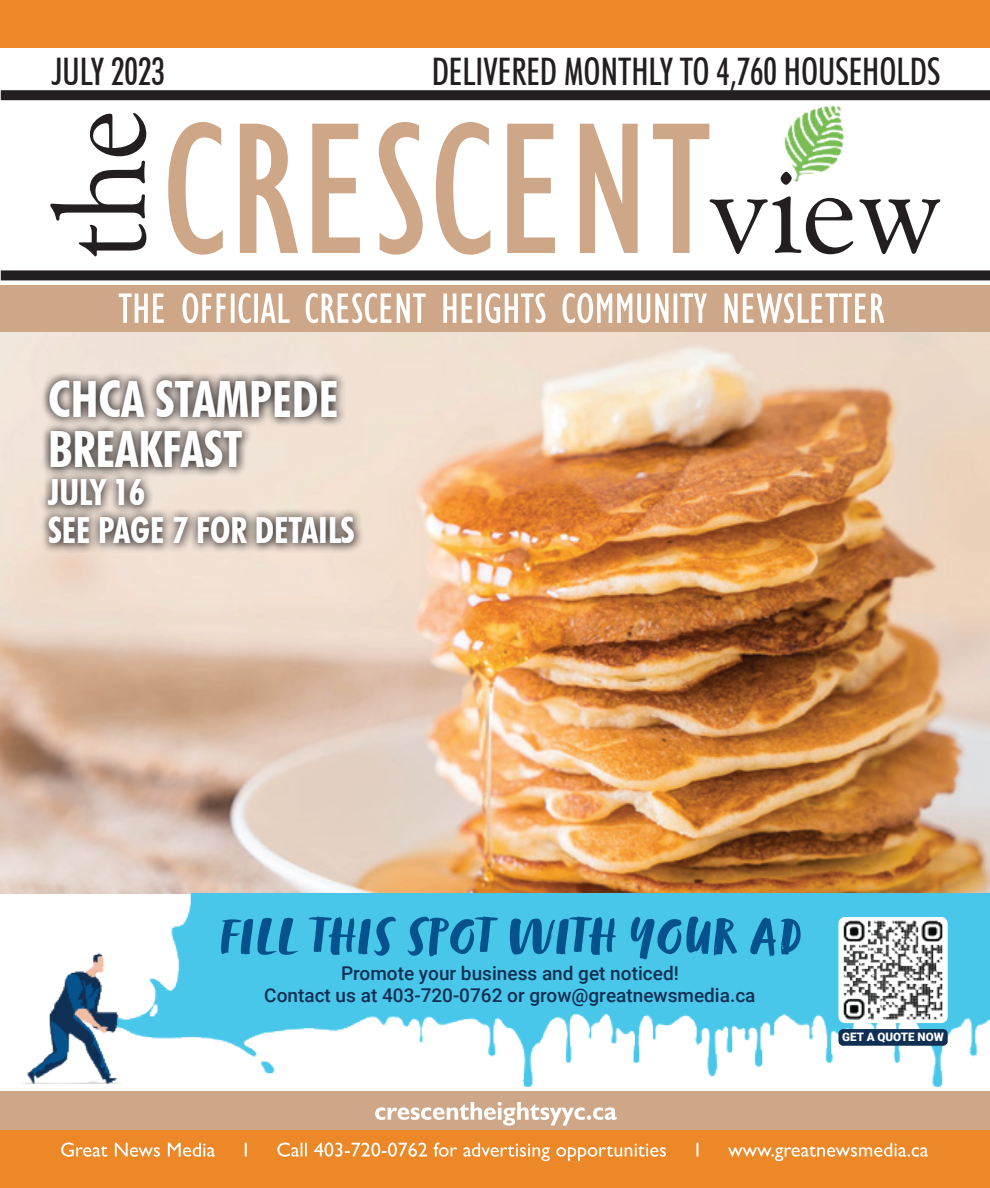
<style>
.page{position:relative;width:990px;height:1188px;background:#fff}
.page>*{position:absolute;margin:0;border:0;box-sizing:border-box;transform-origin:0 0}
.t1{font:127.2px "Goudy Old Style BT";color:#231f20}
.t2{font:52px "Zooja Pro";letter-spacing:.06em;color:#05528d}
.t3{font:700 condensed 50px/50px "Futura BT";color:#fff}
.t4{font:500 condensed 38px "Futura BT";color:#231f20;scale:.92 1}
.t5{font:700 condensed 36px "Futura BT";color:#fff}
.t6{font:500 19px/22px "Roboto";color:#0f3054;text-align:center}
.t7{font:900 11.6px "Roboto";color:#fff}
</style>
<div class="page">
<img style="left:0;top:293px;width:990px;height:799px">
<div style="left:1px;top:1092px;width:989px;height:38px;background:#cea688"></div>
<svg style="left:375px;top:1102px;width:242px;height:24px"></svg>
<div style="left:0;top:1130px;width:990px;height:58px;background:#ec8828"></div>
<div style="left:0;top:0;width:990px;height:48px;background:#ec8828"></div>
<svg style="left:61px;top:1143px;width:867px;height:18px"></svg>
<div style="left:1px;top:90px;width:989px;height:10px;background:#231f20"></div>
<div style="left:1px;top:270px;width:989px;height:10px;background:#231f20"></div>
<div style="left:1px;top:285px;width:989px;height:47px;background:#cea688"></div>
<svg style="left:119px;top:293px;width:765px;height:30px"></svg>
<svg style="left:50px;top:113px;width:96px;height:143px"></svg>
<svg style="left:168px;top:122px;width:541px;height:133px"></svg>
<img style="left:774px;top:100px;width:87px;height:82px">
<div style="left:838px;top:917px;width:110px;height:106px;background:#fff;border-radius:7px"></div>
<img style="left:843px;top:920px;width:100px;height:100px">
<div style="left:838px;top:1029px;width:110px;height:17px;background:#0f3054;border-radius:5px"></div>
<div style="left:38px;top:370px;width:326px;height:183px;background:#231f20;opacity:.75"></div>
<p class="t4" style="left:52px;top:48px;width:124px">JULY 2023</p>
<p class="t4" style="left:432px;top:48px;width:555px">DELIVERED MONTHLY TO 4,760 HOUSEHOLDS</p>
<p class="t3" style="left:48px;top:374px;width:292px">CHCA STAMPEDE<br>BREAKFAST</p>
<p class="t5" style="left:48px;top:471px;width:98px">JULY 16</p>
<p class="t5" style="left:48px;top:509px;width:308px">SEE PAGE 7 FOR DETAILS</p>
<p class="t1" style="left:708px;top:130px;width:235px">view</p>
<p class="t2" style="left:219px;top:905px;width:583px">FILL THIS SPOT WITH YOUR AD</p>
<p class="t6" style="left:264px;top:962px;width:493px">Promote your business and get noticed!<br>Contact us at 403-720-0762 or grow@greatnewsmedia.ca</p>
<p class="t7" style="left:842px;top:1029px;width:103px">GET A QUOTE NOW</p>
</div>
